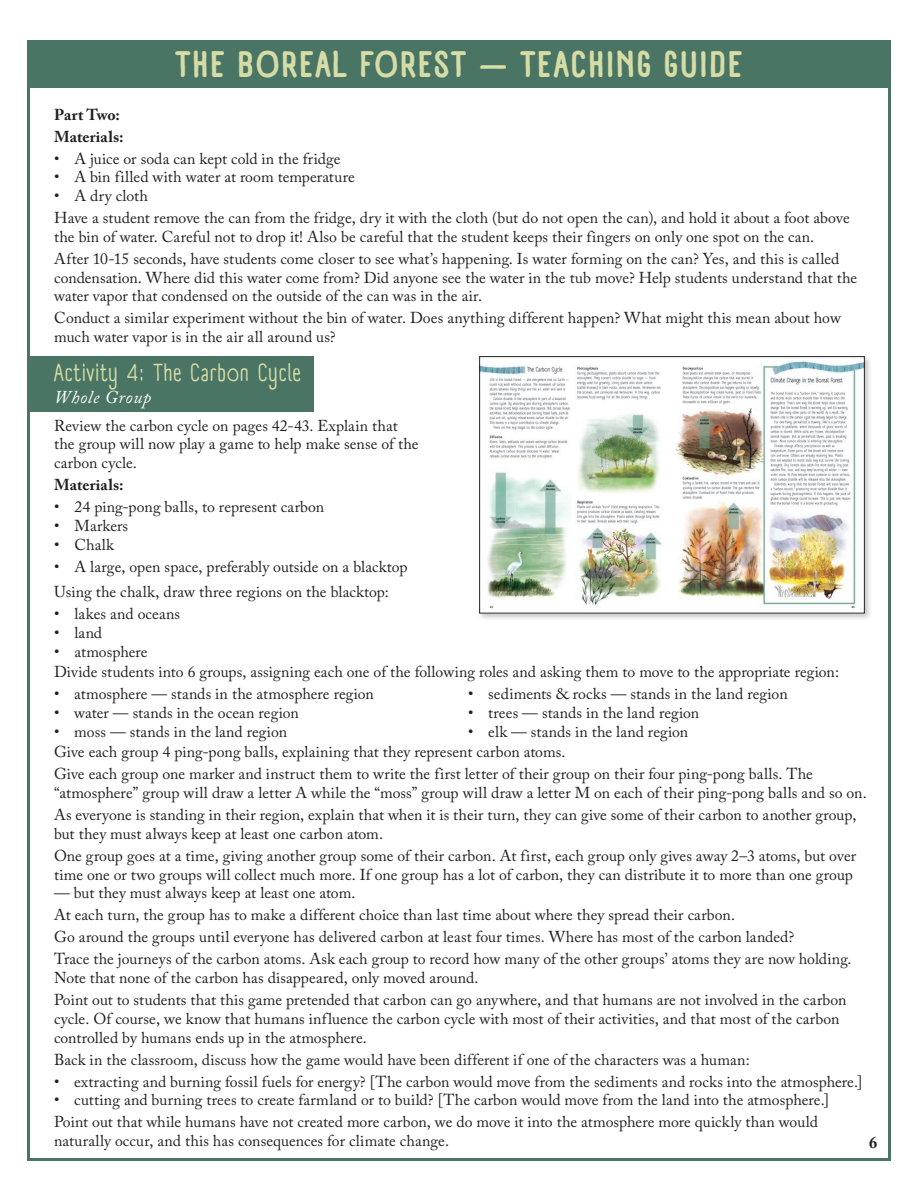
<style>
.page{position:relative;width:918px;height:1188px;background:#fff}
.page>*{position:absolute;margin:0;border:0;box-sizing:border-box;transform-origin:0 0}
.t1{font:700 36px "Panforte Pro";letter-spacing:.05em;color:#d5dca6}
.H1_-_title{font:24px "Panforte Pro";letter-spacing:.035em;color:#d5dca6}
.H1_-_title-2{font:italic 18px "Adobe Caslon Pro";letter-spacing:.04em;color:#fff}
.t2{font:700 16.5px "Adobe Caslon Pro";color:#231f20}
.body-copy{font:15.75px/18.8px "Adobe Caslon Pro";letter-spacing:.005em;color:#231f20}
.body-copy-2{font:700 15.75px "Adobe Caslon Pro";letter-spacing:.005em;color:#231f20}
</style>
<div class="page">
<div style="left:27px;top:356px;width:287px;height:56px;background:#4a7565"></div>
<div style="left:477px;top:354px;width:396px;height:268px;background:#231f20;opacity:.25"></div>
<img style="left:481px;top:358px;width:382px;height:254px">
<div style="left:479px;top:356px;width:386px;height:258px;border:1px solid #231f20"></div>
<div style="left:27px;top:40px;width:864px;height:48px;background:#4a7565"></div>
<h1 class="t1" style="left:175px;top:39px;width:569px">THE BOREAL FOREST — TEACHING GUIDE</h1>
<p class="body-copy-2" style="left:54px;top:105px;width:67px">Part Two:</p>
<p class="body-copy-2" style="left:54px;top:127px;width:71px">Materials:</p>
<p class="body-copy" style="left:54px;top:149px;width:288px">• A juice or soda can kept cold in the fridge</p>
<p class="body-copy" style="left:54px;top:167px;width:302px">• A bin filled with water at room temperature</p>
<p class="body-copy" style="left:54px;top:186px;width:95px">• A dry cloth</p>
<p class="body-copy" style="left:54px;top:208px;width:797px">Have a student remove the can from the fridge, dry it with the cloth (but do not open the can), and hold it about a foot above the bin of water. Careful not to drop it! Also be careful that the student keeps their fingers on only one spot on the can.</p>
<p class="body-copy" style="left:54px;top:249px;width:804px">After 10-15 seconds, have students come closer to see what’s happening. Is water forming on the can? Yes, and this is called condensation. Where did this water come from? Did anyone see the water in the tub move? Help students understand that the water vapor that condensed on the outside of the can was in the air.</p>
<p class="body-copy" style="left:54px;top:308px;width:788px">Conduct a similar experiment without the bin of water. Does anything different happen? What might this mean about how much water vapor is in the air all around us?</p>
<h1 class="H1_-_title" style="left:54px;top:355px;width:248px">Activity 4: The Carbon Cycle</h1>
<h1 class="H1_-_title-2" style="left:54px;top:387px;width:98px">Whole Group</h1>
<p class="body-copy" style="left:54px;top:416px;width:366px">Review the carbon cycle on pages 42-43. Explain that the group will now play a game to help make sense of the carbon cycle.</p>
<p class="body-copy-2" style="left:54px;top:476px;width:71px">Materials:</p>
<p class="body-copy" style="left:54px;top:497px;width:272px">• 24 ping-pong balls, to represent carbon</p>
<p class="body-copy" style="left:54px;top:516px;width:76px">• Markers</p>
<p class="body-copy" style="left:54px;top:535px;width:61px">• Chalk</p>
<p class="body-copy" style="left:54px;top:557px;width:355px">• A large, open space, preferably outside on a blacktop</p>
<p class="body-copy" style="left:54px;top:582px;width:336px">Using the chalk, draw three regions on the blacktop:</p>
<p class="body-copy" style="left:54px;top:604px;width:127px">• lakes and oceans</p>
<p class="body-copy" style="left:54px;top:623px;width:49px">• land</p>
<p class="body-copy" style="left:54px;top:642px;width:95px">• atmosphere</p>
<p class="body-copy" style="left:54px;top:662px;width:787px">Divide students into 6 groups, assigning each one of the following roles and asking them to move to the appropriate region:</p>
<p class="body-copy" style="left:54px;top:684px;width:321px">• atmosphere — stands in the atmosphere region</p>
<p class="body-copy" style="left:54px;top:703px;width:246px">• water — stands in the ocean region</p>
<p class="body-copy" style="left:54px;top:722px;width:235px">• moss — stands in the land region</p>
<p class="body-copy" style="left:468px;top:684px;width:321px">• sediments &amp; rocks — stands in the land region</p>
<p class="body-copy" style="left:468px;top:703px;width:233px">• trees — stands in the land region</p>
<p class="body-copy" style="left:468px;top:722px;width:222px">• elk — stands in the land region</p>
<p class="body-copy" style="left:54px;top:743px;width:513px">Give each group 4 ping-pong balls, explaining that they represent carbon atoms.</p>
<p class="body-copy" style="left:54px;top:765px;width:814px">Give each group one marker and instruct them to write the first letter of their group on their four ping-pong balls. The “atmosphere” group will draw a letter A while the “moss” group will draw a letter M on each of their ping-pong balls and so on.</p>
<p class="body-copy" style="left:54px;top:805px;width:804px">As everyone is standing in their region, explain that when it is their turn, they can give some of their carbon to another group, but they must always keep at least one carbon atom.</p>
<p class="body-copy" style="left:54px;top:846px;width:804px">One group goes at a time, giving another group some of their carbon. At first, each group only gives away 2–3 atoms, but over time one or two groups will collect much more. If one group has a lot of carbon, they can distribute it to more than one group</p>
<p class="body-copy" style="left:54px;top:884px;width:303px">— but they must always keep at least one atom.</p>
<p class="body-copy" style="left:54px;top:906px;width:683px">At each turn, the group has to make a different choice than last time about where they spread their carbon.</p>
<p class="body-copy" style="left:54px;top:927px;width:742px">Go around the groups until everyone has delivered carbon at least four times. Where has most of the carbon landed?</p>
<p class="body-copy" style="left:54px;top:949px;width:799px">Trace the journeys of the carbon atoms. Ask each group to record how many of the other groups’ atoms they are now holding.<br>Note that none of the carbon has disappeared, only moved around.</p>
<p class="body-copy" style="left:54px;top:990px;width:794px">Point out to students that this game pretended that carbon can go anywhere, and that humans are not involved in the carbon cycle. Of course, we know that humans influence the carbon cycle with most of their activities, and that most of the carbon controlled by humans ends up in the atmosphere.</p>
<p class="body-copy" style="left:54px;top:1050px;width:697px">Back in the classroom, discuss how the game would have been different if one of the characters was a human:</p>
<p class="body-copy" style="left:54px;top:1072px;width:810px">• extracting and burning fossil fuels for energy? [The carbon would move from the sediments and rocks into the atmosphere.]</p>
<p class="body-copy" style="left:54px;top:1090px;width:777px">• cutting and burning trees to create farmland or to build? [The carbon would move from the land into the atmosphere.]</p>
<p class="body-copy" style="left:54px;top:1112px;width:765px">Point out that while humans have not created more carbon, we do move it into the atmosphere more quickly than would naturally occur, and this has consequences for climate change.</p>
<p class="t2" style="left:869px;top:1132px;width:10px">6</p>
</div>
